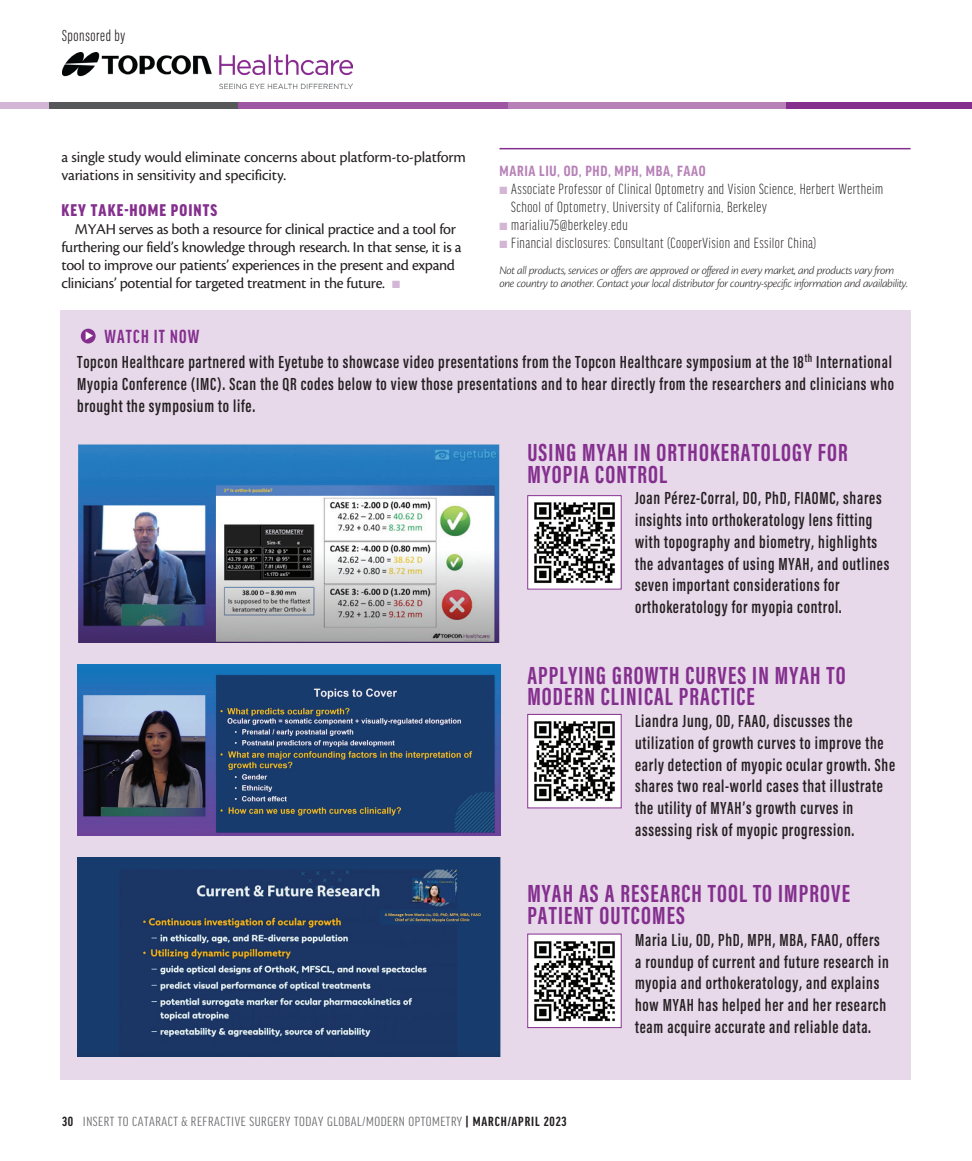
<style>
.page{position:relative;width:972px;height:1161px;background:#fff}
.page>*{position:absolute;margin:0;border:0;box-sizing:border-box;transform-origin:0 0}
.t1{font:700 25.5px/21.8px "Acumin Pro Extra Cond";letter-spacing:.045em;color:#842f8e}
.subhead{font:700 extra-condensed 20.25px "Good Headline Pro";letter-spacing:.06em;color:#842f8e}
.t2{font:600 18px/21.8px "Acumin Pro Extra Cond";letter-spacing:.04em;color:#231f20}
.subhead-2{font:900 condensed 18px "Good Headline Pro";letter-spacing:.06em;color:#842f8e}
.t3{font:300 16.5px "Acumin Pro Extra Cond";letter-spacing:.035em;color:#231f20}
.body{font:15.75px/18px "Cronos Pro";letter-spacing:-.02em;color:#231f20}
.bio_info{font:300 extra-condensed 15.75px/18px "Good Headline Pro";letter-spacing:.03em;color:#231f20}
.bio_name{font:700 condensed 15.75px "Good Headline Pro";letter-spacing:.04em;color:#b781b8}
.t4{font:extra-condensed 14.1px "Good Headline Pro";letter-spacing:.035em;color:#6c6d70;scale:1.11 1}
.body-2{font:italic 300 12px/13.5px "Cronos Pro";letter-spacing:-.03em;color:#231f20}
.s1{color:#d3b5d6}
.s2{font-weight:700;color:#231f20}
</style>
<div class="page">
<div style="left:0;top:102px;width:972px;height:7px;background:#b781b8"></div>
<div style="left:0;top:102px;width:50px;height:7px;background:#d3b5d6"></div>
<div style="left:50px;top:102px;width:188px;height:7px;background:#57585a"></div>
<div style="left:238px;top:102px;width:270px;height:7px;background:#9e58a3"></div>
<div style="left:786px;top:102px;width:186px;height:7px;background:#842f8e"></div>
<img style="left:62px;top:52px;width:290px;height:37px">
<hr style="left:500px;top:148px;width:411px;height:1px;background:#842f8e">
<div style="left:61px;top:310px;width:850px;height:770px;background:#e7d8ea"></div>
<div style="left:81px;top:329px;width:15px;height:15px;background:#842f8e;border-radius:50%"></div>
<img style="left:78px;top:444px;width:422px;height:199px">
<img style="left:77px;top:665px;width:423px;height:171px">
<img style="left:77px;top:858px;width:423px;height:198px">
<img style="left:529px;top:497px;width:91px;height:91px">
<div style="left:527px;top:495px;width:95px;height:95px;border:1px solid #842f8e"></div>
<img style="left:529px;top:716px;width:91px;height:90px">
<div style="left:527px;top:714px;width:95px;height:94px;border:1px solid #842f8e"></div>
<img style="left:529px;top:936px;width:91px;height:90px">
<div style="left:527px;top:934px;width:95px;height:94px;border:1px solid #842f8e"></div>
<p class="t3" style="left:62px;top:26px;width:64px">Sponsored by</p>
<p class="body" style="left:61px;top:148px;width:406px">a single study would eliminate concerns about platform-to-platform variations in sensitivity and specificity.</p>
<p class="subhead-2" style="left:61px;top:202px;width:157px">KEY TAKE-HOME POINTS</p>
<p class="body" style="left:61px;top:220px;width:402px;text-indent:14px">MYAH serves as both a resource for clinical practice and a tool for furthering our field’s knowledge through research. In that sense, it is a tool to improve our patients’ experiences in the present and expand clinicians’ potential for targeted treatment in the future. <span class="s1">■</span></p>
<p class="bio_name" style="left:500px;top:164px;width:208px">MARIA LIU, OD, PHD, MPH, MBA, FAAO</p>
<p class="bio_info" style="left:511px;top:180px;width:373px;text-indent:-12px"><span class="s1">■</span> Associate Professor of Clinical Optometry and Vision Science, Herbert Wertheim<br>School of Optometry, University of California, Berkeley</p>
<p class="bio_info" style="left:500px;top:216px;width:130px"><span class="s1">■</span> marialiu75@berkeley.edu</p>
<p class="bio_info" style="left:500px;top:234px;width:318px"><span class="s1">■</span> Financial disclosures: Consultant (CooperVision and Essilor China)</p>
<p class="body-2" style="left:500px;top:264px;width:410px">Not all products, services or offers are approved or offered in every market, and products vary from one country to another. Contact your local distributor for country-specific information and availability.</p>
<p class="subhead" style="left:104px;top:326px;width:96px">WATCH IT NOW</p>
<p class="t2" style="left:77px;top:351px;width:819px;text-align:justify">Topcon Healthcare partnered with Eyetube to showcase video presentations from the Topcon Healthcare symposium at the 18<sup>th</sup> International Myopia Conference (IMC). Scan the QR codes below to view those presentations and to hear directly from the researchers and clinicians who brought the symposium to life.</p>
<p class="t1" style="left:527px;top:441px;width:322px">USING MYAH IN ORTHOKERATOLOGY FOR<br>MYOPIA CONTROL</p>
<p class="t2" style="left:635px;top:487px;width:256px">Joan Pérez-Corral, DO, PhD, FIAOMC, shares insights into orthokeratology lens fitting with topography and biometry, highlights the advantages of using MYAH, and outlines seven important considerations for orthokeratology for myopia control.</p>
<p class="t1" style="left:527px;top:664px;width:320px">APPLYING GROWTH CURVES IN MYAH TO<br>MODERN CLINICAL PRACTICE</p>
<p class="t2" style="left:635px;top:710px;width:262px">Liandra Jung, OD, FAAO, discusses the utilization of growth curves to improve the early detection of myopic ocular growth. She shares two real-world cases that illustrate the utility of MYAH’s growth curves in assessing risk of myopic progression.</p>
<p class="t1" style="left:527px;top:883px;width:324px">MYAH AS A RESEARCH TOOL TO IMPROVE<br>PATIENT OUTCOMES</p>
<p class="t2" style="left:635px;top:929px;width:255px">Maria Liu, OD, PhD, MPH, MBA, FAAO, offers a roundup of current and future research in myopia and orthokeratology, and explains how MYAH has helped her and her research team acquire accurate and reliable data.</p>
<p class="t4" style="left:62px;top:1115px;width:456px"><span class="s2">30</span> INSERT TO CATARACT &amp; REFRACTIVE SURGERY TODAY GLOBAL/MODERN OPTOMETRY <span class="s2">| MARCH/APRIL 2023</span></p>
</div>
